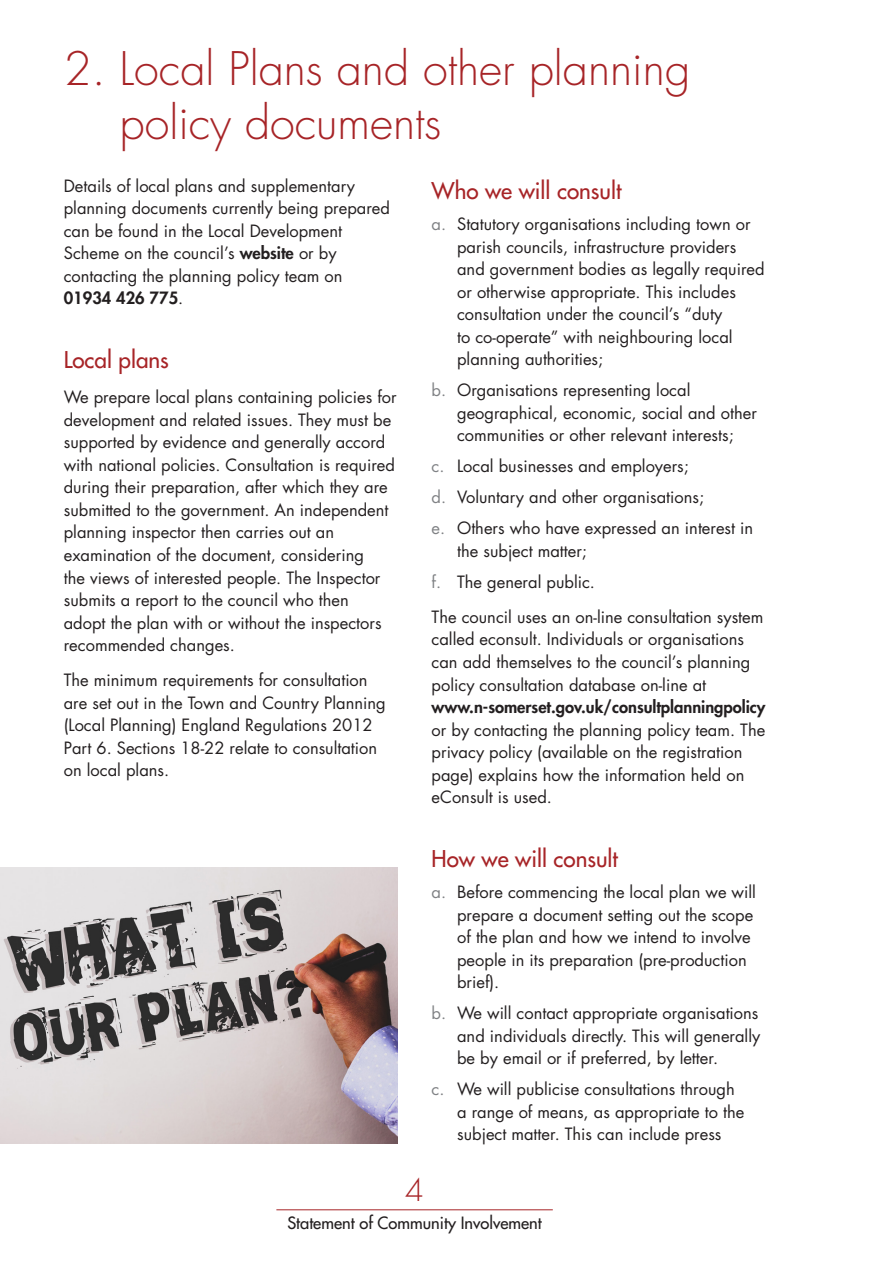
<style>
.page{position:relative;width:893px;height:1263px;background:#fff}
.page>*{position:absolute;margin:0;border:0;box-sizing:border-box;transform-origin:0 0}
.t1{font:300 45px/54px "Futura LT";color:#a72427}
.t2{font:300 30px "Futura LT";color:#a72427}
.t3{font:22.5px "Futura LT";color:#a72427}
.Body{font:16.5px/22.5px "Futura LT";color:#231f20}
.t4{font:16.5px "Futura LT";color:#231f20}
.s1{font-weight:800}
.s2{color:#808285}
</style>
<div class="page">
<img style="left:0;top:867px;width:398px;height:277px">
<hr style="left:276px;top:1209px;width:277px;height:1px;background:#a72427">
<h2 class="t1" style="left:120px;top:43px;width:572px;text-indent:-56px">2. Local Plans and other planning policy documents</h2>
<p class="Body" style="left:64px;top:174px;width:328px">Details of local plans and supplementary planning documents currently being prepared can be found in the Local Development Scheme on the council’s <span class="s1">website</span> or by contacting the planning policy team on <span class="s1">01934 426 775</span>.</p>
<h3 class="t3" style="left:432px;top:176px;width:191px">Who we will consult</h3>
<p class="Body" style="left:457px;top:213px;width:309px;text-indent:-26px"><span class="s2">a.</span> Statutory organisations including town or parish councils, infrastructure providers and government bodies as legally required or otherwise appropriate. This includes consultation under the council’s “duty<br>to co-operate” with neighbouring local planning authorities;</p>
<p class="Body" style="left:457px;top:379px;width:301px;text-indent:-26px"><span class="s2">b.</span> Organisations representing local geographical, economic, social and other communities or other relevant interests;</p>
<p class="Body" style="left:432px;top:455px;width:259px"><span class="s2">c.</span> Local businesses and employers;</p>
<p class="Body" style="left:432px;top:486px;width:274px"><span class="s2">d.</span> Voluntary and other organisations;</p>
<p class="Body" style="left:457px;top:517px;width:298px;text-indent:-26px"><span class="s2">e.</span> Others who have expressed an interest in the subject matter;</p>
<p class="Body" style="left:432px;top:571px;width:165px"><span class="s2">f.</span> The general public.</p>
<p class="Body" style="left:432px;top:606px;width:335px">The council uses an on-line consultation system called econsult. Individuals or organisations can add themselves to the council’s planning policy consultation database on-line at <span class="s1">www.n-somerset.gov.uk/consultplanningpolicy </span>or by contacting the planning policy team. The privacy policy (available on the registration page) explains how the information held on eConsult is used.</p>
<h3 class="t3" style="left:64px;top:345px;width:107px">Local plans</h3>
<p class="Body" style="left:64px;top:386px;width:334px">We prepare local plans containing policies for development and related issues. They must be supported by evidence and generally accord with national policies. Consultation is required during their preparation, after which they are submitted to the government. An independent planning inspector then carries out an examination of the document, considering<br>the views of interested people. The Inspector submits a report to the council who then<br>adopt the plan with or without the inspectors recommended changes.</p>
<p class="Body" style="left:64px;top:669px;width:323px">The minimum requirements for consultation are set out in the Town and Country Planning (Local Planning) England Regulations 2012<br>Part 6. Sections 18-22 relate to consultation on local plans.</p>
<h3 class="t3" style="left:432px;top:844px;width:188px">How we will consult</h3>
<p class="Body" style="left:457px;top:881px;width:300px;text-indent:-26px"><span class="s2">a.</span> Before commencing the local plan we will prepare a document setting out the scope of the plan and how we intend to involve people in its preparation (pre-production brief).</p>
<p class="Body" style="left:457px;top:1002px;width:305px;text-align:justify;text-indent:-26px"><span class="s2">b.</span> We will contact appropriate organisations and individuals directly. This will generally be by email or if preferred, by letter.</p>
<p class="Body" style="left:457px;top:1078px;width:289px;text-indent:-26px"><span class="s2">c.</span> We will publicise consultations through a range of means, as appropriate to the subject matter. This can include press</p>
<h2 class="t2" style="left:405px;top:1172px;width:20px">4</h2>
<p class="t4" style="left:287px;top:1212px;width:256px">Statement of Community Involvement</p>
</div>
